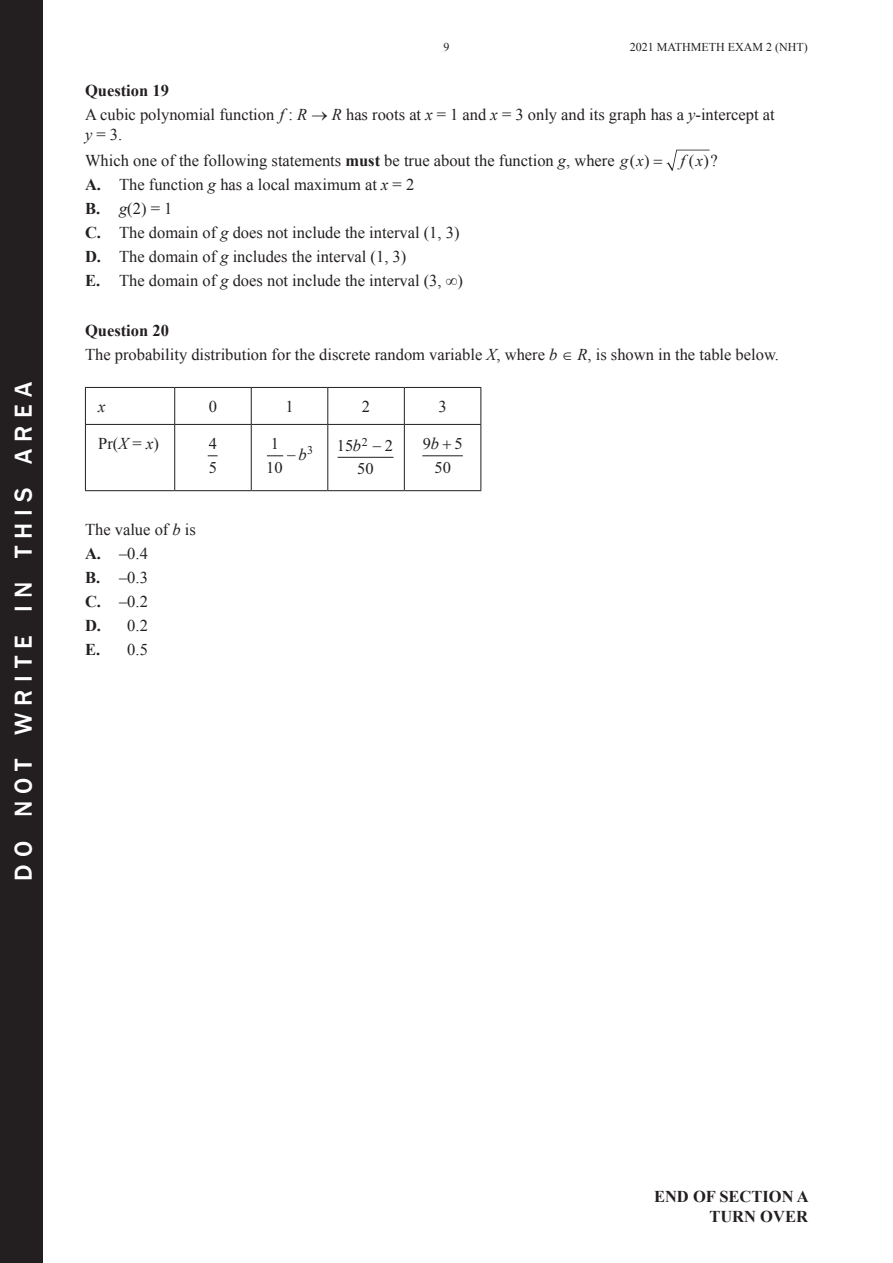
<style>
.page{position:relative;width:893px;height:1263px;background:#fff}
.page>*{position:absolute;margin:0;border:0;box-sizing:border-box;transform-origin:0 0}
.t1{font:500 25.2px "Franklin Gothic";letter-spacing:.285em;color:#fff}
.t2{font:16.5px/24px "Times New Roman";color:#231f20}
.t3{font:700 16.5px/19.8px "Times New Roman";color:#231f20;text-align:right}
.t4{font:italic 16.5px "Times New Roman";color:#231f20}
.t5{font:12px "Times New Roman";color:#231f20}
.s1{font-weight:700}
.s2{font-style:italic}
.s3{font-style:italic;font-size:16.5px}
</style>
<div class="page">
<div style="left:0;top:0;width:43px;height:1263px;background:#231f20"></div>
<hr style="left:85px;top:387px;width:90px;height:1px;background:#231f20">
<hr style="left:85px;top:388px;width:1px;height:36px;background:#231f20">
<hr style="left:175px;top:387px;width:76px;height:1px;background:#231f20">
<hr style="left:174px;top:388px;width:1px;height:36px;background:#231f20">
<hr style="left:251px;top:387px;width:77px;height:1px;background:#231f20">
<hr style="left:251px;top:388px;width:1px;height:36px;background:#231f20">
<hr style="left:328px;top:387px;width:76px;height:1px;background:#231f20">
<hr style="left:327px;top:388px;width:1px;height:36px;background:#231f20">
<hr style="left:404px;top:387px;width:77px;height:1px;background:#231f20">
<hr style="left:404px;top:388px;width:1px;height:36px;background:#231f20">
<hr style="left:480px;top:388px;width:1px;height:36px;background:#231f20">
<hr style="left:85px;top:424px;width:90px;height:1px;background:#231f20">
<hr style="left:85px;top:425px;width:1px;height:65px;background:#231f20">
<hr style="left:175px;top:424px;width:76px;height:1px;background:#231f20">
<hr style="left:174px;top:425px;width:1px;height:65px;background:#231f20">
<hr style="left:251px;top:424px;width:77px;height:1px;background:#231f20">
<hr style="left:251px;top:425px;width:1px;height:65px;background:#231f20">
<hr style="left:328px;top:424px;width:76px;height:1px;background:#231f20">
<hr style="left:327px;top:425px;width:1px;height:65px;background:#231f20">
<hr style="left:404px;top:424px;width:77px;height:1px;background:#231f20">
<hr style="left:404px;top:425px;width:1px;height:65px;background:#231f20">
<hr style="left:480px;top:425px;width:1px;height:65px;background:#231f20">
<hr style="left:85px;top:490px;width:90px;height:1px;background:#231f20">
<hr style="left:175px;top:490px;width:76px;height:1px;background:#231f20">
<hr style="left:251px;top:490px;width:77px;height:1px;background:#231f20">
<hr style="left:328px;top:490px;width:76px;height:1px;background:#231f20">
<hr style="left:404px;top:490px;width:77px;height:1px;background:#231f20">
<svg style="left:267px;top:455px;width:16px;height:1px"></svg>
<hr style="left:338px;top:457px;width:55px;height:1px;background:#231f20">
<hr style="left:422px;top:455px;width:41px;height:1px;background:#231f20">
<svg style="left:666px;top:150px;width:44px;height:21px"></svg>
<h1 class="t1" style="left:8px;top:881px;width:500px;rotate:-90deg">do not write in this area</h1>
<p class="t5" style="left:443px;top:39px;width:7px">9</p>
<p class="t5" style="left:630px;top:39px;width:179px">2021 MATHMETH EXAM 2 (NHT)</p>
<p class="t2" style="left:85px;top:78px;width:691px"><span class="s1">Question 19<br></span>A cubic polynomial function <span class="s2">f</span> : <span class="s2">R</span> → <span class="s2">R</span> has roots at <span class="s2">x</span> = 1 and <span class="s2">x</span> = 3 only and its graph has a <span class="s2">y</span>-intercept at</p>
<p class="t2" style="left:85px;top:121px;width:566px;line-height:25.8px"><span class="s2">y</span> = 3.<br>Which one of the following statements <span class="s1">must</span> be true about the function <span class="s2">g</span>, where <span class="s2">g x</span>( )</p>
<p class="t2" style="left:680px;top:148px;width:39px"><span class="s2">f x</span>( )?</p>
<p class="t2" style="left:85px;top:172px;width:379px"><span class="s1">A.</span> The function <span class="s2">g</span> has a local maximum at <span class="s2">x</span> = 2<br><span class="s1">B.</span> <span class="s2">g</span>(2) = 1<br><span class="s1">C.</span> The domain of <span class="s2">g</span> does not include the interval (1, 3)<br><span class="s1">D.</span> The domain of <span class="s2">g</span> includes the interval (1, 3)<br><span class="s1">E.</span> The domain of <span class="s2">g</span> does not include the interval (3, ∞)</p>
<p class="t2" style="left:85px;top:318px;width:695px"><span class="s1">Question 20<br></span>The probability distribution for the discrete random variable <span class="s2">X</span>, where <span class="s2">b</span> ∈ <span class="s2">R</span>, is shown in the table below.</p>
<p class="t4" style="left:98px;top:395px;width:9px">x</p>
<p class="t2" style="left:209px;top:394px;width:10px">0</p>
<p class="t2" style="left:285px;top:394px;width:10px">1</p>
<p class="t2" style="left:362px;top:394px;width:10px">2</p>
<p class="t2" style="left:438px;top:394px;width:10px">3</p>
<p class="t2" style="left:98px;top:431px;width:62px">Pr(<span class="s2">X</span> = <span class="s2">x</span>)</p>
<p class="t2" style="left:209px;top:432px;width:10px;line-height:23.4px">4<br>5</p>
<p class="t2" style="left:266px;top:432px;width:18px;line-height:23.4px">1<br>10</p>
<p class="t5" style="left:307px;top:442px;width:7px">3</p>
<p class="t5" style="left:353px;top:433px;width:30px">2<span class="s3">b</span> −</p>
<p class="t2" style="left:423px;top:432px;width:18px">9<span class="s2">b</span></p>
<p class="t2" style="left:454px;top:432px;width:10px">5</p>
<p class="t2" style="left:434px;top:455px;width:18px">50</p>
<p class="t2" style="left:337px;top:433px;width:18px">15</p>
<p class="t2" style="left:385px;top:433px;width:10px">2</p>
<p class="t2" style="left:357px;top:457px;width:18px">50</p>
<p class="t4" style="left:287px;top:443px;width:21px">−b</p>
<p class="t2" style="left:85px;top:517px;width:112px">The value of <span class="s2">b</span> is<br><span class="s1">A.</span> –0.4<br><span class="s1">B.</span> –0.3<br><span class="s1">C.</span> –0.2<br><span class="s1">D.</span> 0.2<br><span class="s1">E.</span> 0.5</p>
<p class="t3" style="left:654px;top:1186px;width:156px">END OF SECTION A<br>TURN OVER</p>
</div>
